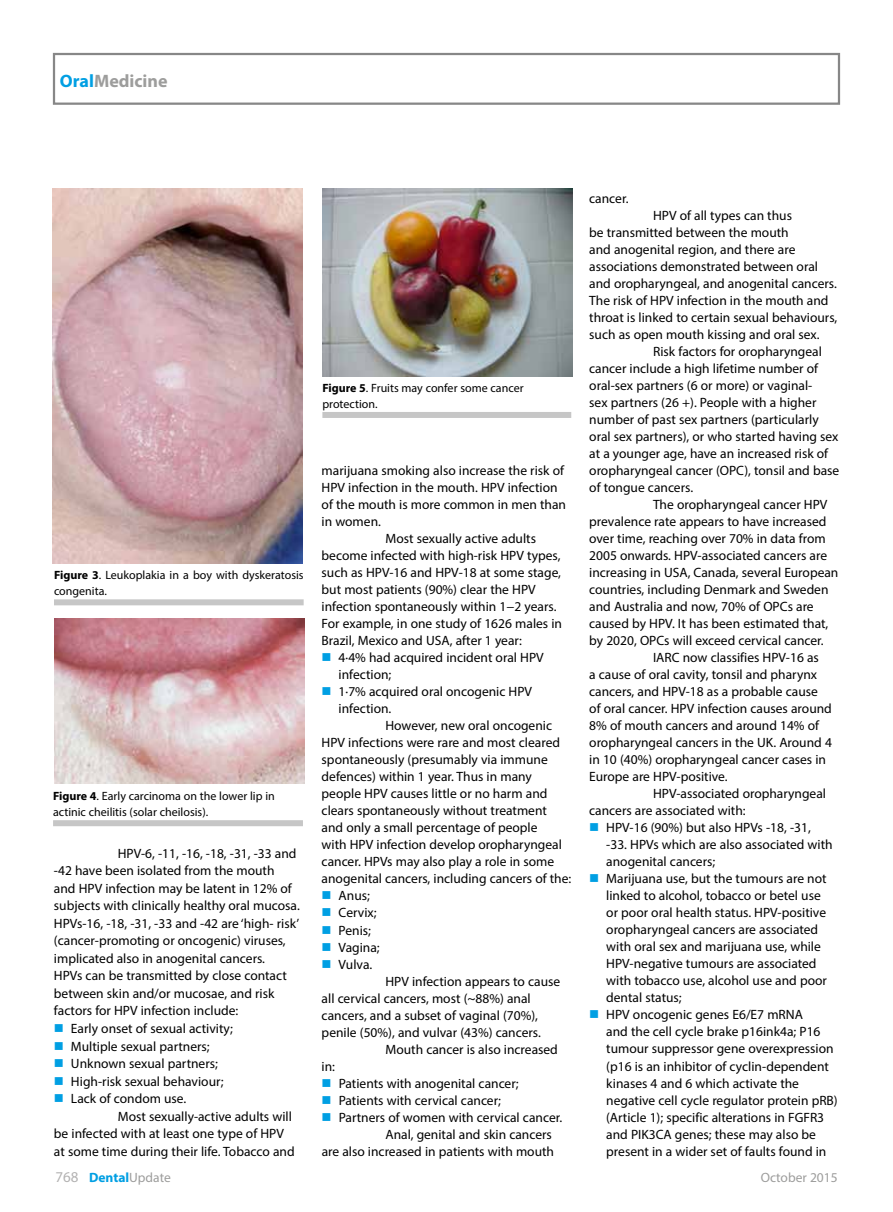
<style>
.page{position:relative;width:893px;height:1212px;background:#fff}
.page>*{position:absolute;margin:0;border:0;box-sizing:border-box;transform-origin:0 0}
.t1{font:700 18px "Myriad Pro";color:#9d9d9c}
.t2{font:13.5px/17px "Myriad Pro";color:#000}
.t3{font:700 13.5px "Myriad Pro";color:#009fe3}
.t4{font:13.5px "Myriad Pro";color:#9d9d9c}
.t5{font:12px/15.8px "Myriad Pro";color:#000}
.s1{color:#009fe3}
.s2{font-weight:700}
.s3{font-weight:400;font-size:15px;color:#b3b2b2}
.s4{font-weight:400;color:#9d9d9c}
</style>
<div class="page">
<div style="left:53px;top:53px;width:787px;height:52px;border:2px solid #878787"></div>
<img style="left:53px;top:189px;width:250px;height:375px">
<div style="left:54px;top:599px;width:250px;height:6px;background:#c6c6c6"></div>
<img style="left:54px;top:618px;width:250px;height:166px">
<img style="left:322px;top:189px;width:250px;height:187px">
<div style="left:53px;top:820px;width:250px;height:6px;background:#c6c6c6"></div>
<div style="left:322px;top:412px;width:249px;height:6px;background:#c6c6c6"></div>
<h1 class="t1" style="left:60px;top:69px;width:109px"><span class="s1">Oral</span>Medicine</h1>
<p class="t5" style="left:54px;top:567px;width:251px"><span class="s2">Figure 3</span>. Leukoplakia in a boy with dyskeratosis congenita.</p>
<p class="t5" style="left:53px;top:788px;width:223px"><span class="s2">Figure 4</span>. Early carcinoma on the lower lip in actinic cheilitis (solar cheilosis).</p>
<p class="t2" style="left:54px;top:844px;width:247px;line-height:17.5px;text-indent:64px">HPV-6, -11, -16, -18, -31, -33 and -42 have been isolated from the mouth<br>and HPV infection may be latent in 12% of subjects with clinically healthy oral mucosa.<br>HPVs-16, -18, -31, -33 and -42 are ‘high- risk’ (cancer-promoting or oncogenic) viruses, implicated also in anogenital cancers.<br>HPVs can be transmitted by close contact between skin and/or mucosae, and risk factors for HPV infection include:</p>
<p class="t2" style="left:54px;top:1020px;width:181px"><span class="s1">■</span> Early onset of sexual activity;</p>
<p class="t2" style="left:54px;top:1037px;width:157px"><span class="s1">■</span> Multiple sexual partners;</p>
<p class="t2" style="left:54px;top:1055px;width:165px"><span class="s1">■</span> Unknown sexual partners;</p>
<p class="t2" style="left:54px;top:1072px;width:171px"><span class="s1">■</span> High-risk sexual behaviour;</p>
<p class="t2" style="left:54px;top:1090px;width:134px"><span class="s1">■</span> Lack of condom use.</p>
<p class="t2" style="left:118px;top:1107px;width:176px">Most sexually-active adults will</p>
<p class="t2" style="left:54px;top:1125px;width:231px">be infected with at least one type of HPV</p>
<p class="t2" style="left:54px;top:1142px;width:242px">at some time during their life. Tobacco and</p>
<p class="t5" style="left:322px;top:380px;width:203px"><span class="s2">Figure 5</span>. Fruits may confer some cancer protection.</p>
<p class="t2" style="left:322px;top:462px;width:244px">marijuana smoking also increase the risk of</p>
<p class="t2" style="left:322px;top:479px;width:238px">HPV infection in the mouth. HPV infection</p>
<p class="t2" style="left:322px;top:496px;width:246px">of the mouth is more common in men than</p>
<p class="t2" style="left:322px;top:513px;width:61px">in women.</p>
<p class="t2" style="left:385px;top:530px;width:152px">Most sexually active adults</p>
<p class="t2" style="left:322px;top:547px;width:240px">become infected with high-risk HPV types,</p>
<p class="t2" style="left:322px;top:564px;width:241px">such as HPV-16 and HPV-18 at some stage,</p>
<p class="t2" style="left:322px;top:581px;width:216px">but most patients (90%) clear the HPV</p>
<p class="t2" style="left:322px;top:598px;width:236px">infection spontaneously within 1−2 years.</p>
<p class="t2" style="left:322px;top:615px;width:242px">For example, in one study of 1626 males in</p>
<p class="t2" style="left:322px;top:632px;width:202px">Brazil, Mexico and USA, after 1 year:</p>
<p class="t2" style="left:339px;top:649px;width:207px;text-indent:-17px"><span class="s1">■</span> 4·4% had acquired incident oral HPV infection;</p>
<p class="t2" style="left:339px;top:683px;width:195px;text-indent:-17px"><span class="s1">■</span> 1·7% acquired oral oncogenic HPV infection.</p>
<p class="t2" style="left:322px;top:717px;width:251px;text-indent:64px">However, new oral oncogenic HPV infections were rare and most cleared spontaneously (presumably via immune defences) within 1 year. Thus in many people HPV causes little or no harm and clears spontaneously without treatment and only a small percentage of people<br>with HPV infection develop oropharyngeal cancer. HPVs may also play a role in some anogenital cancers, including cancers of the:</p>
<p class="t2" style="left:322px;top:887px;width:50px"><span class="s1">■</span> Anus;</p>
<p class="t2" style="left:322px;top:904px;width:56px"><span class="s1">■</span> Cervix;</p>
<p class="t2" style="left:322px;top:921px;width:51px"><span class="s1">■</span> Penis;</p>
<p class="t2" style="left:322px;top:938px;width:60px"><span class="s1">■</span> Vagina;</p>
<p class="t2" style="left:322px;top:955px;width:52px"><span class="s1">■</span> Vulva.</p>
<p class="t2" style="left:385px;top:972px;width:176px">HPV infection appears to cause</p>
<p class="t2" style="left:322px;top:989px;width:211px">all cervical cancers, most (~88%) anal</p>
<p class="t2" style="left:322px;top:1006px;width:218px">cancers, and a subset of vaginal (70%),</p>
<p class="t2" style="left:322px;top:1023px;width:221px">penile (50%), and vulvar (43%) cancers.</p>
<p class="t2" style="left:385px;top:1040px;width:174px">Mouth cancer is also increased</p>
<p class="t2" style="left:322px;top:1057px;width:15px">in:</p>
<p class="t2" style="left:322px;top:1074px;width:199px"><span class="s1">■</span> Patients with anogenital cancer;</p>
<p class="t2" style="left:322px;top:1091px;width:181px"><span class="s1">■</span> Patients with cervical cancer;</p>
<p class="t2" style="left:322px;top:1108px;width:242px"><span class="s1">■</span> Partners of women with cervical cancer.</p>
<p class="t2" style="left:385px;top:1125px;width:168px">Anal, genital and skin cancers</p>
<p class="t2" style="left:322px;top:1142px;width:234px">are also increased in patients with mouth</p>
<p class="t2" style="left:589px;top:190px;width:41px">cancer.</p>
<p class="t2" style="left:653px;top:207px;width:141px">HPV of all types can thus</p>
<p class="t2" style="left:589px;top:224px;width:201px">be transmitted between the mouth</p>
<p class="t2" style="left:589px;top:241px;width:208px">and anogenital region, and there are</p>
<p class="t2" style="left:589px;top:258px;width:230px">associations demonstrated between oral</p>
<p class="t2" style="left:589px;top:275px;width:249px">and oropharyngeal, and anogenital cancers.</p>
<p class="t2" style="left:589px;top:292px;width:241px">The risk of HPV infection in the mouth and</p>
<p class="t2" style="left:589px;top:309px;width:250px">throat is linked to certain sexual behaviours,</p>
<p class="t2" style="left:589px;top:326px;width:232px">such as open mouth kissing and oral sex.</p>
<p class="t2" style="left:653px;top:343px;width:170px">Risk factors for oropharyngeal</p>
<p class="t2" style="left:589px;top:360px;width:230px">cancer include a high lifetime number of</p>
<p class="t2" style="left:589px;top:377px;width:225px">oral-sex partners (6 or more) or vaginal-</p>
<p class="t2" style="left:589px;top:394px;width:229px">sex partners (26 +). People with a higher</p>
<p class="t2" style="left:589px;top:411px;width:231px">number of past sex partners (particularly</p>
<p class="t2" style="left:589px;top:428px;width:251px">oral sex partners), or who started having sex</p>
<p class="t2" style="left:589px;top:445px;width:240px">at a younger age, have an increased risk of</p>
<p class="t2" style="left:589px;top:462px;width:252px">oropharyngeal cancer (OPC), tonsil and base</p>
<p class="t2" style="left:589px;top:479px;width:105px">of tongue cancers.</p>
<p class="t2" style="left:653px;top:496px;width:176px">The oropharyngeal cancer HPV</p>
<p class="t2" style="left:589px;top:513px;width:239px">prevalence rate appears to have increased</p>
<p class="t2" style="left:589px;top:530px;width:238px">over time, reaching over 70% in data from</p>
<p class="t2" style="left:589px;top:547px;width:239px">2005 onwards. HPV-associated cancers are</p>
<p class="t2" style="left:589px;top:564px;width:251px">increasing in USA, Canada, several European</p>
<p class="t2" style="left:589px;top:581px;width:241px">countries, including Denmark and Sweden</p>
<p class="t2" style="left:589px;top:598px;width:226px">and Australia and now, 70% of OPCs are</p>
<p class="t2" style="left:589px;top:615px;width:241px">caused by HPV. It has been estimated that,</p>
<p class="t2" style="left:589px;top:632px;width:236px">by 2020, OPCs will exceed cervical cancer.</p>
<p class="t2" style="left:653px;top:649px;width:167px">IARC now classifies HPV-16 as</p>
<p class="t2" style="left:589px;top:666px;width:229px">a cause of oral cavity, tonsil and pharynx</p>
<p class="t2" style="left:589px;top:683px;width:230px">cancers, and HPV-18 as a probable cause</p>
<p class="t2" style="left:589px;top:700px;width:244px">of oral cancer. HPV infection causes around</p>
<p class="t2" style="left:589px;top:717px;width:231px">8% of mouth cancers and around 14% of</p>
<p class="t2" style="left:589px;top:734px;width:244px">oropharyngeal cancers in the UK. Around 4</p>
<p class="t2" style="left:589px;top:751px;width:238px">in 10 (40%) oropharyngeal cancer cases in</p>
<p class="t2" style="left:589px;top:768px;width:140px">Europe are HPV-positive.</p>
<p class="t2" style="left:653px;top:785px;width:175px">HPV-associated oropharyngeal</p>
<p class="t2" style="left:589px;top:802px;width:158px">cancers are associated with:</p>
<p class="t2" style="left:606px;top:819px;width:228px;text-indent:-17px"><span class="s1">■</span> HPV-16 (90%) but also HPVs -18, -31, -33. HPVs which are also associated with anogenital cancers;</p>
<p class="t2" style="left:606px;top:870px;width:222px;text-indent:-17px"><span class="s1">■</span> Marijuana use, but the tumours are not linked to alcohol, tobacco or betel use or poor oral health status. HPV-positive oropharyngeal cancers are associated with oral sex and marijuana use, while HPV-negative tumours are associated with tobacco use, alcohol use and poor dental status;</p>
<p class="t2" style="left:606px;top:1006px;width:233px;text-indent:-17px"><span class="s1">■</span> HPV oncogenic genes E6/E7 mRNA<br>and the cell cycle brake p16ink4a; P16 tumour suppressor gene overexpression (p16 is an inhibitor of cyclin-dependent kinases 4 and 6 which activate the negative cell cycle regulator protein pRB) (Article 1); specific alterations in FGFR3 and PIK3CA genes; these may also be present in a wider set of faults found in</p>
<p class="t3" style="left:56px;top:1168px;width:117px"><span class="s3">768</span> Dental<span class="s4">Update</span></p>
<p class="t4" style="left:761px;top:1168px;width:79px">October 2015</p>
</div>
